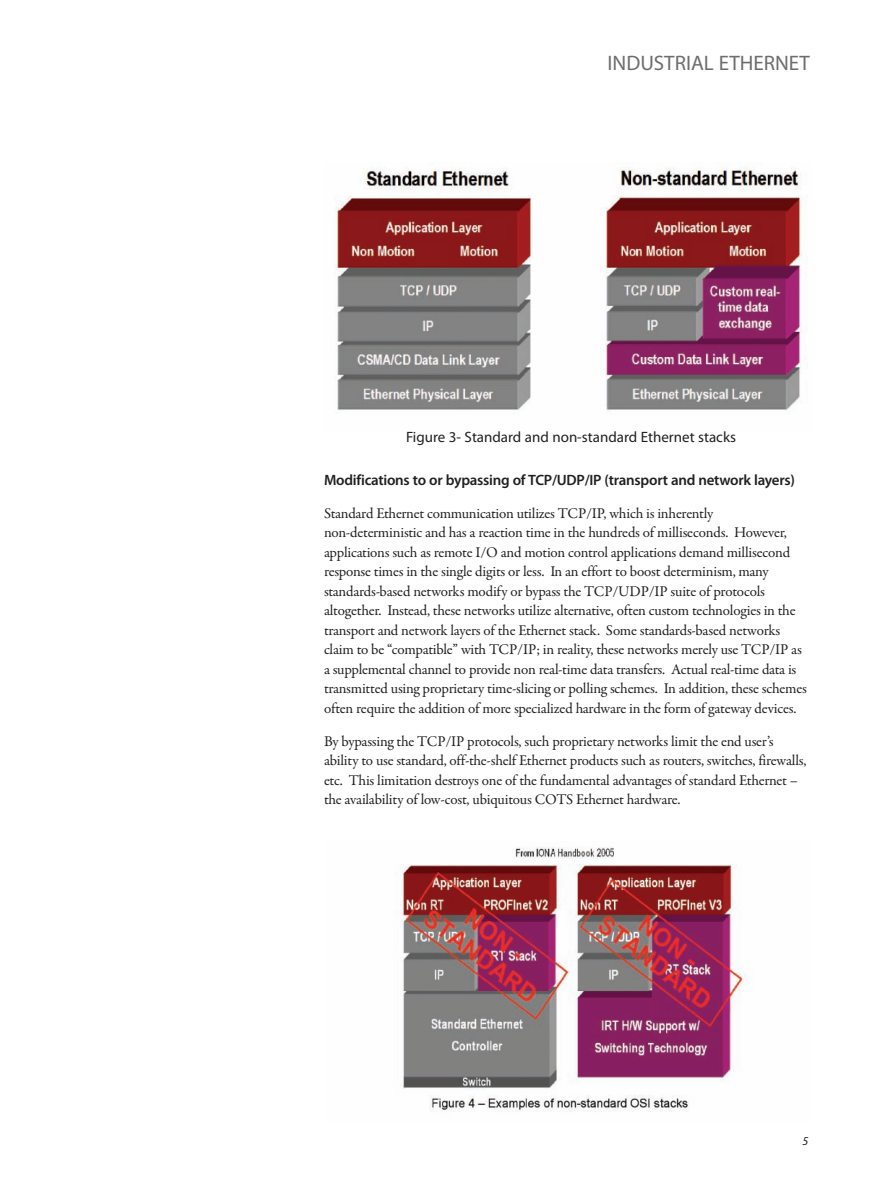
<style>
.page{position:relative;width:891px;height:1188px;background:#fff}
.page>*{position:absolute;margin:0;border:0;box-sizing:border-box;transform-origin:0 0}
.t1{font:21px "Myriad Pro";color:#6c6d70}
.t2{font:15px/19.5px "Garamond Premr Pro";letter-spacing:-.015em;color:#231f20}
.t3{font:600 15px "Myriad Pro";letter-spacing:-.015em;color:#231f20}
.t4{font:15px "Myriad Pro";color:#231f20}
.t5{font:italic 12px "Myriad Pro";color:#231f20}
</style>
<div class="page">
<img style="left:334px;top:167px;width:470px;height:247px">
<img style="left:400px;top:847px;width:347px;height:265px">
<h1 class="t1" style="left:608px;top:55px;width:204px">INDUSTRIAL ETHERNET</h1>
<p class="t4" style="left:406px;top:431px;width:331px">Figure 3- Standard and non-standard Ethernet stacks</p>
<p class="t3" style="left:324px;top:474px;width:473px">Modifications to or bypassing of TCP/UDP/IP (transport and network layers)</p>
<p class="t2" style="left:324px;top:505px;width:484px">Standard Ethernet communication utilizes TCP/IP, which is inherently non-deterministic and has a reaction time in the hundreds of milliseconds. However, applications such as remote I/O and motion control applications demand millisecond response times in the single digits or less. In an effort to boost determinism, many standards-based networks modify or bypass the TCP/UDP/IP suite of protocols altogether. Instead, these networks utilize alternative, often custom technologies in the transport and network layers of the Ethernet stack. Some standards-based networks claim to be “compatible” with TCP/IP; in reality, these networks merely use TCP/IP as a supplemental channel to provide non real-time data transfers. Actual real-time data is transmitted using proprietary time-slicing or polling schemes. In addition, these schemes often require the addition of more specialized hardware in the form of gateway devices.</p>
<p class="t2" style="left:324px;top:733px;width:484px">By bypassing the TCP/IP protocols, such proprietary networks limit the end user’s ability to use standard, off-the-shelf Ethernet products such as routers, switches, firewalls, etc. This limitation destroys one of the fundamental advantages of standard Ethernet – the availability of low-cost, ubiquitous COTS Ethernet hardware.</p>
<p class="t5" style="left:803px;top:1136px;width:7px">5</p>
</div>
